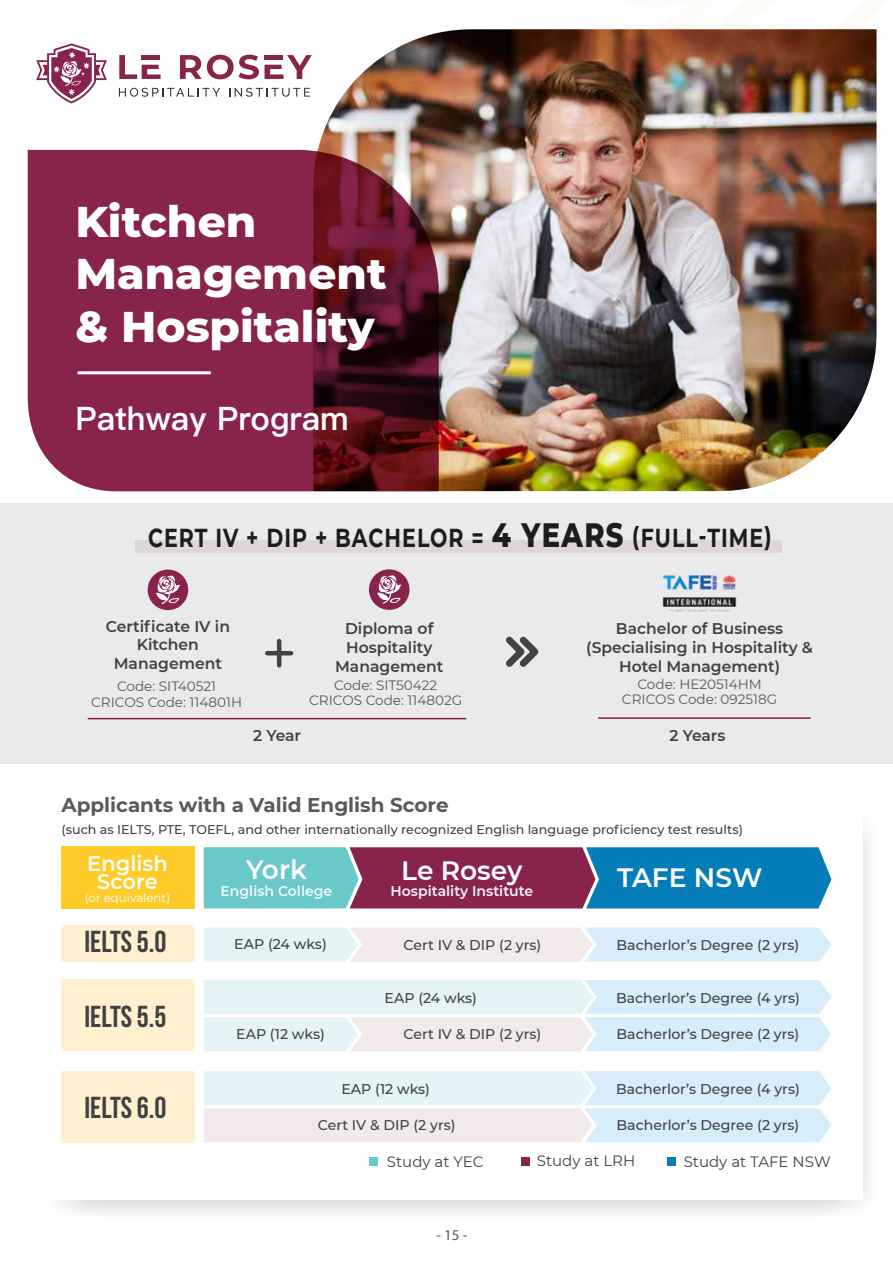
<style>
.page{position:relative;width:893px;height:1263px;background:#fff}
.page>*{position:absolute;margin:0;border:0;box-sizing:border-box;transform-origin:0 0}
.t1{font:800 43.8px/52.7px "Montserrat";color:#fff}
.t2{font:600 32.4px "Ping Fang SC";color:#fff}
.t3{font:700 30.3px "Bebas Neue";color:#414042}
.t4{font:600 26.55px "Montserrat";color:#fff}
.t5{font:700 25.95px "Montserrat";letter-spacing:.05em;color:#1d1d1b;scale:.79 1}
.t6{font:600 21px/18px "Montserrat";color:#fff;text-align:center}
.t7{font:700 19.95px "Montserrat";color:#595a5c}
.t8{font:600 15.6px/18.6px "Montserrat";color:#414142;text-align:center}
.t9{font:15px "Montserrat";color:#414042}
.t10{font:15px "Myriad Pro";color:#58595b}
.t11{font:500 14.1px "Montserrat";color:#414042}
.t12{font:600 13.95px "Montserrat";color:#f3f7fc}
.t13{font:13.65px/15.6px "Montserrat";color:#58595b;text-align:center}
.t14{font:500 12.6px "Montserrat";color:#414042}
.t15{font:11.85px "Montserrat";color:#fff}
.s1{font-weight:800;font-size:34.5px}
</style>
<div class="page">
<img style="left:318px;top:29px;width:558px;height:462px">
<svg style="left:28px;top:150px;width:411px;height:341px;background:#7b2442"></svg>
<div style="left:0;top:504px;width:893px;height:260px;background:#eaeaeb"></div>
<svg style="left:119px;top:88px;width:101px;height:9px"></svg>
<svg style="left:229px;top:88px;width:81px;height:9px"></svg>
<svg style="left:180px;top:55px;width:79px;height:24px"></svg>
<svg style="left:265px;top:55px;width:47px;height:24px"></svg>
<hr style="left:265px;top:55px;width:18px;height:4px;background:#86244b">
<svg style="left:119px;top:55px;width:42px;height:24px"></svg>
<hr style="left:142px;top:55px;width:18px;height:4px;background:#86244b">
<svg style="left:36px;top:43px;width:71px;height:60px"></svg>
<hr style="left:78px;top:371px;width:133px;height:3px;background:#fff">
<hr style="left:88px;top:718px;width:378px;height:1px;background:#88234b">
<hr style="left:598px;top:717px;width:213px;height:2px;background:#88234b">
<svg style="left:506px;top:636px;width:33px;height:31px"></svg>
<hr style="left:267px;top:651px;width:24px;height:4px;background:#424143">
<hr style="left:277px;top:641px;width:4px;height:24px;background:#424143">
<img style="left:662px;top:575px;width:75px;height:37px">
<div style="left:136px;top:540px;width:646px;height:13px;background:#dfd6da"></div>
<div style="left:148px;top:569px;width:40px;height:41px;background:#88234b;border-radius:50%"></div>
<svg style="left:155px;top:574px;width:33px;height:37px"></svg>
<div style="left:369px;top:569px;width:40px;height:41px;background:#88234b;border-radius:50%"></div>
<svg style="left:377px;top:575px;width:24px;height:29px"></svg>
<svg style="left:60px;top:829px;width:810px;height:384px"></svg>
<div style="left:44px;top:808px;width:818px;height:392px;background:#fff"></div>
<svg style="left:204px;top:847px;width:627px;height:61px;background:#527096"></svg>
<div style="left:62px;top:847px;width:133px;height:62px;background:#ffcb29"></div>
<svg style="left:204px;top:927px;width:627px;height:34px;background:#e5edf4"></svg>
<div style="left:62px;top:925px;width:133px;height:36px;background:#fff0d0"></div>
<div style="left:62px;top:980px;width:133px;height:71px;background:#fff0d0"></div>
<svg style="left:204px;top:980px;width:627px;height:71px;background:#e4f0f6"></svg>
<div style="left:62px;top:1071px;width:133px;height:71px;background:#fff0d0"></div>
<svg style="left:204px;top:1071px;width:627px;height:71px;background:#e5eef4"></svg>
<div style="left:369px;top:1157px;width:9px;height:9px;background:#69c8ca"></div>
<div style="left:521px;top:1157px;width:9px;height:9px;background:#88234b"></div>
<div style="left:667px;top:1157px;width:9px;height:9px;background:#047db9"></div>
<h1 class="t1" style="left:75px;top:192px;width:313px">Kitchen<br>Management &amp; Hospitality</h1>
<h2 class="t2" style="left:75px;top:398px;width:275px">Pathway Program</h2>
<h3 class="t5" style="left:148px;top:519px;width:791px">CERT IV + DIP + BACHELOR = <span class="s1">4 YEARS</span> (FULL-TIME)</h3>
<p class="t8" style="left:106px;top:616px;width:126px">Certificate IV in<br>Kitchen<br>Management</p>
<p class="t8" style="left:335px;top:619px;width:110px">Diploma of<br>Hospitality<br>Management</p>
<p class="t8" style="left:586px;top:619px;width:228px">Bachelor of Business (Specialising in Hospitality &amp;<br>Hotel Management)</p>
<p class="t13" style="left:91px;top:678px;width:153px">Code: SIT40521<br>CRICOS Code: 114801H</p>
<p class="t13" style="left:309px;top:677px;width:155px">Code: SIT50422<br>CRICOS Code: 114802G</p>
<p class="t13" style="left:622px;top:675px;width:157px">Code: HE20514HM<br>CRICOS Code: 092518G</p>
<p class="t8" style="left:253px;top:725px;width:50px">2 Year</p>
<p class="t8" style="left:669px;top:725px;width:58px">2 Years</p>
<h3 class="t7" style="left:62px;top:790px;width:389px">Applicants with a Valid English Score</h3>
<p class="t14" style="left:62px;top:821px;width:683px">(such as IELTS, PTE, TOEFL, and other internationally recognized English language proficiency test results)</p>
<h3 class="t6" style="left:87px;top:854px;width:82px">English<br>Score</h3>
<h3 class="t4" style="left:246px;top:851px;width:62px">York</h3>
<h3 class="t4" style="left:401px;top:851px;width:123px">Le Rosey</h3>
<h3 class="t4" style="left:617px;top:858px;width:147px">TAFE NSW</h3>
<p class="t12" style="left:221px;top:881px;width:113px">English College</p>
<p class="t12" style="left:391px;top:881px;width:144px">Hospitality Institute</p>
<p class="t15" style="left:85px;top:890px;width:87px">(or equivalent)</p>
<h3 class="t3" style="left:84px;top:925px;width:84px">IELTS 5.0</h3>
<h3 class="t3" style="left:84px;top:1000px;width:84px">IELTS 5.5</h3>
<h3 class="t3" style="left:84px;top:1091px;width:84px">IELTS 6.0</h3>
<p class="t11" style="left:234px;top:934px;width:94px">EAP (24 wks)</p>
<p class="t11" style="left:404px;top:935px;width:139px">Cert IV &amp; DIP (2 yrs)</p>
<p class="t11" style="left:617px;top:935px;width:184px">Bacherlor’s Degree (2 yrs)</p>
<p class="t11" style="left:616px;top:988px;width:185px">Bacherlor’s Degree (4 yrs)</p>
<p class="t11" style="left:617px;top:1024px;width:184px">Bacherlor’s Degree (2 yrs)</p>
<p class="t11" style="left:385px;top:988px;width:94px">EAP (24 wks)</p>
<p class="t11" style="left:236px;top:1024px;width:90px">EAP (12 wks)</p>
<p class="t11" style="left:404px;top:1024px;width:139px">Cert IV &amp; DIP (2 yrs)</p>
<p class="t11" style="left:341px;top:1079px;width:90px">EAP (12 wks)</p>
<p class="t11" style="left:318px;top:1115px;width:139px">Cert IV &amp; DIP (2 yrs)</p>
<p class="t11" style="left:616px;top:1079px;width:185px">Bacherlor’s Degree (4 yrs)</p>
<p class="t11" style="left:617px;top:1115px;width:184px">Bacherlor’s Degree (2 yrs)</p>
<p class="t9" style="left:387px;top:1151px;width:98px">Study at YEC</p>
<p class="t9" style="left:537px;top:1150px;width:100px">Study at LRH</p>
<p class="t9" style="left:684px;top:1151px;width:148px">Study at TAFE NSW</p>
<p class="t10" style="left:436px;top:1226px;width:32px">- 15 -</p>
</div>
